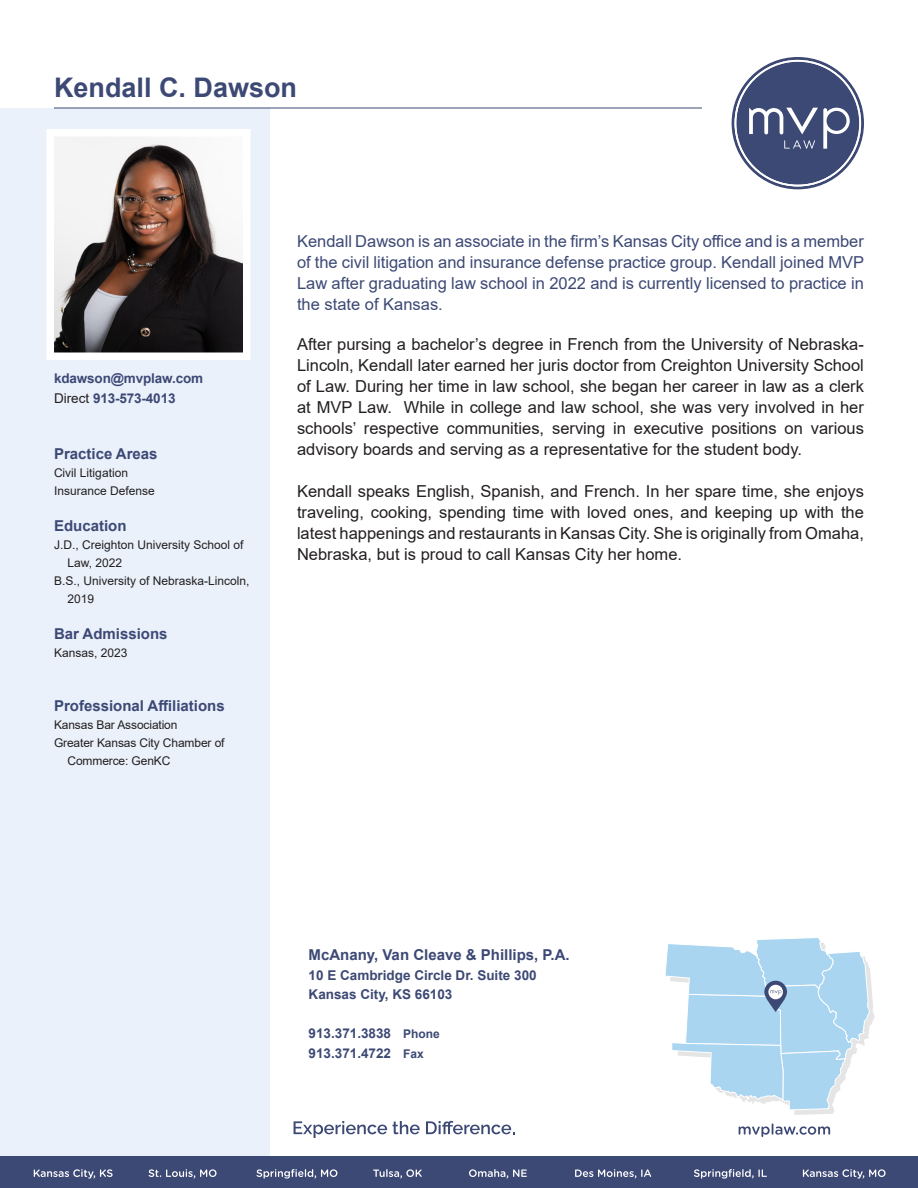
<style>
.page{position:relative;width:918px;height:1188px;background:#fff}
.page>*{position:absolute;margin:0;border:0;box-sizing:border-box;transform-origin:0 0}
.t1{font:700 27px "Arial";color:#3d4975}
.t2{font:16.5px/21px "Arial";color:#231f20;text-align:justify}
.t3{font:16.5px/21px "Arial";color:#3d4975;text-align:justify}
.t4{font:700 15px "Arial";color:#3d4975}
.t5{font:700 13.5px "Arial";color:#3d4975}
.t6{font:12px/18px "Arial";color:#231f20}
.s1{font-weight:400;color:#231f20}
.s2{font-size:12px}
</style>
<div class="page">
<svg style="left:732px;top:57px;width:132px;height:132px"></svg>
<div style="left:0;top:108px;width:270px;height:1080px;background:#eaf1fb"></div>
<hr style="left:54px;top:108px;width:648px;height:1px;background:#3d4975">
<div style="left:0;top:1156px;width:918px;height:32px;background:#3d4975"></div>
<svg style="left:34px;top:1169px;width:79px;height:10px"></svg>
<svg style="left:803px;top:1169px;width:83px;height:10px"></svg>
<svg style="left:149px;top:1169px;width:68px;height:9px"></svg>
<svg style="left:694px;top:1169px;width:73px;height:10px"></svg>
<svg style="left:575px;top:1169px;width:76px;height:9px"></svg>
<svg style="left:469px;top:1169px;width:58px;height:9px"></svg>
<svg style="left:373px;top:1169px;width:49px;height:9px"></svg>
<svg style="left:257px;top:1169px;width:80px;height:10px"></svg>
<svg style="left:294px;top:1121px;width:126px;height:17px"></svg>
<svg style="left:426px;top:1121px;width:88px;height:13px"></svg>
<svg style="left:739px;top:1124px;width:91px;height:13px"></svg>
<svg style="left:47px;top:129px;width:203px;height:231px"></svg>
<svg style="left:665px;top:938px;width:210px;height:177px"></svg>
<p class="t1" style="left:54px;top:69px;width:245px">Kendall C. Dawson</p>
<p class="t5" style="left:54px;top:369px;width:151px">kdawson@mvplaw.com</p>
<p class="t5" style="left:54px;top:388px;width:123px"><span class="s1">Direct</span> 913-573-4013</p>
<p class="t4" style="left:54px;top:444px;width:105px">Practice Areas</p>
<p class="t6" style="left:54px;top:464px;width:76px">Civil Litigation</p>
<p class="t6" style="left:54px;top:482px;width:102px">Insurance Defense</p>
<p class="t4" style="left:54px;top:516px;width:74px">Education</p>
<p class="t6" style="left:68px;top:536px;width:177px;text-indent:-14px">J.D., Creighton University School of<br>Law, 2022</p>
<p class="t6" style="left:68px;top:572px;width:183px;text-indent:-14px">B.S., University of Nebraska-Lincoln,<br>2019</p>
<p class="t4" style="left:54px;top:624px;width:115px">Bar Admissions</p>
<p class="t6" style="left:54px;top:644px;width:75px">Kansas, 2023</p>
<p class="t4" style="left:54px;top:696px;width:172px">Professional Affiliations</p>
<p class="t6" style="left:54px;top:716px;width:125px">Kansas Bar Association</p>
<p class="t6" style="left:54px;top:734px;width:172px">Greater Kansas City Chamber of</p>
<p class="t6" style="left:68px;top:752px;width:105px">Commerce: GenKC</p>
<p class="t3" style="left:297px;top:231px;width:569px">Kendall Dawson is an associate in the firm’s Kansas City office and is a member of the civil litigation and insurance defense practice group. Kendall joined MVP Law after graduating law school in 2022 and is currently licensed to practice in the state of Kansas.</p>
<p class="t2" style="left:297px;top:334px;width:568px">After pursing a bachelor’s degree in French from the University of Nebraska-Lincoln, Kendall later earned her juris doctor from Creighton University School of Law. During her time in law school, she began her career in law as a clerk at MVP Law. While in college and law school, she was very involved in her schools’ respective communities, serving in executive positions on various advisory boards and serving as a representative for the student body.</p>
<p class="t2" style="left:297px;top:481px;width:568px">Kendall speaks English, Spanish, and French. In her spare time, she enjoys traveling, cooking, spending time with loved ones, and keeping up with the latest happenings and restaurants in Kansas City. She is originally from Omaha, Nebraska, but is proud to call Kansas City her home.</p>
<p class="t4" style="left:309px;top:944px;width:263px">McAnany, Van Cleave &amp; Phillips, P.A.</p>
<p class="t5" style="left:309px;top:965px;width:230px">10 E Cambridge Circle Dr. Suite 300</p>
<p class="t5" style="left:309px;top:985px;width:145px">Kansas City, KS 66103</p>
<p class="t5" style="left:309px;top:1024px;width:133px">913.371.3838 <span class="s2">Phone</span></p>
<p class="t5" style="left:309px;top:1043px;width:117px">913.371.4722 <span class="s2">Fax</span></p>
</div>
